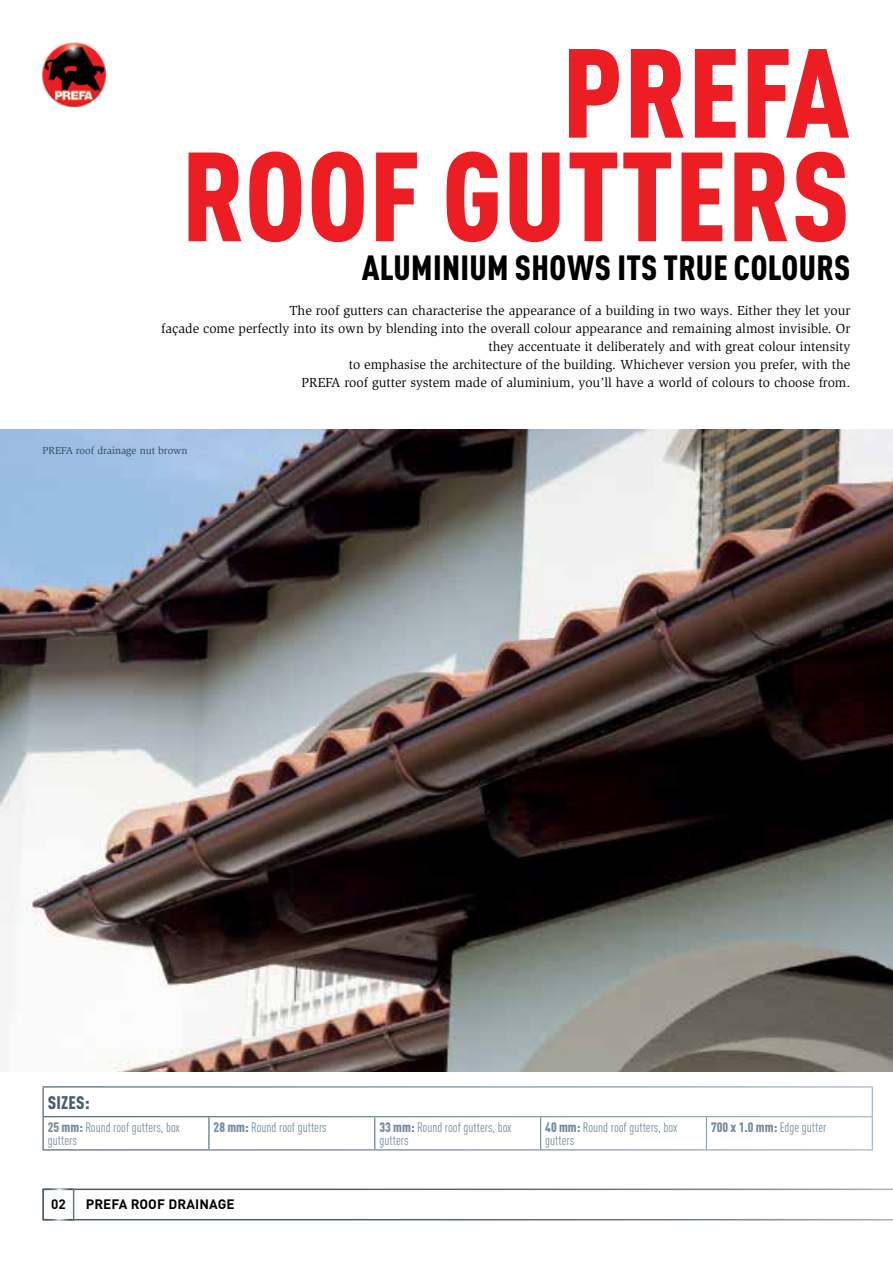
<style>
.page{position:relative;width:893px;height:1263px;background:#fff}
.page>*{position:absolute;margin:0;border:0;box-sizing:border-box;transform-origin:0 0}
.t1{font:900 condensed 124.5px/103.5px "DIN Pro";letter-spacing:.01em;color:#ed1d24;text-align:right}
.t2{font:900 condensed 34.5px "DIN Pro";letter-spacing:.01em;color:#000}
.t3{font:900 condensed 18px "DIN Pro";color:#485e6d}
.t4{font:13.5px/18px "ITC Slimbach LTCE";color:#000;text-align:right}
.t5{font:condensed 13.5px/13.5px "DIN Pro";color:#748c9d}
.t6{font:900 condensed 13.5px "DIN Pro";color:#748c9d}
.t7{font:700 13.5px "DIN Pro";letter-spacing:.01em;color:#000}
.t8{font:10.5px "ITC Slimbach LTCE";color:#2c4857}
.s1{font-weight:900}
.s2{font-weight:400}
</style>
<div class="page">
<svg style="left:74px;top:1188px;width:819px;height:32px"></svg>
<div style="left:43px;top:1188px;width:31px;height:32px;border:2px solid #fff"></div>
<img style="left:41px;top:42px;width:67px;height:66px">
<svg style="left:44px;top:1087px;width:828px;height:62px"></svg>
<svg style="left:872px;top:1087px;width:1px;height:29px"></svg>
<svg style="left:43px;top:1087px;width:1px;height:29px"></svg>
<hr style="left:208px;top:1117px;width:2px;height:32px;background:#fff">
<hr style="left:374px;top:1117px;width:1px;height:32px;background:#fff">
<hr style="left:540px;top:1117px;width:1px;height:32px;background:#fff">
<hr style="left:706px;top:1117px;width:1px;height:32px;background:#fff">
<hr style="left:43px;top:1116px;width:166px;height:1px;background:#fff">
<hr style="left:209px;top:1116px;width:166px;height:1px;background:#fff">
<hr style="left:375px;top:1116px;width:166px;height:1px;background:#fff">
<hr style="left:541px;top:1116px;width:165px;height:1px;background:#fff">
<hr style="left:706px;top:1116px;width:167px;height:1px;background:#fff">
<img style="left:0;top:429px;width:893px;height:642px">
<h1 class="t1" style="left:182px;top:30px;width:670px">PREFA<br>ROOF GUTTERS</h1>
<h2 class="t2" style="left:362px;top:241px;width:490px">ALUMINIUM SHOWS ITS TRUE COLOURS</h2>
<p class="t4" style="left:161px;top:302px;width:691px">The roof gutters can characterise the appearance of a building in two ways. Either they let your<br>façade come perfectly into its own by blending into the overall colour appearance and remaining almost invisible. Or they accentuate it deliberately and with great colour intensity<br>to emphasise the architecture of the building. Whichever version you prefer, with the<br>PREFA roof gutter system made of aluminium, you’ll have a world of colours to choose from.</p>
<p class="t8" style="left:43px;top:445px;width:146px">PREFA roof drainage nut brown</p>
<h3 class="t3" style="left:48px;top:1088px;width:43px">Sizes:</h3>
<p class="t5" style="left:48px;top:1119px;width:134px"><span class="s1">25 mm:</span> Round roof gutters, box gutters</p>
<p class="t5" style="left:214px;top:1119px;width:115px"><span class="s1">28 mm:</span> Round roof gutters</p>
<p class="t5" style="left:379px;top:1119px;width:134px"><span class="s1">33 mm:</span> Round roof gutters, box gutters</p>
<p class="t5" style="left:545px;top:1119px;width:134px"><span class="s1">40 mm:</span> Round roof gutters, box gutters</p>
<p class="t6" style="left:711px;top:1116px;width:117px">700 x 1.0 mm: <span class="s2">Edge gutter</span></p>
<p class="t7" style="left:51px;top:1192px;width:16px">02</p>
<p class="t7" style="left:86px;top:1192px;width:149px">PREFA ROOF DRAINAGE</p>
</div>
